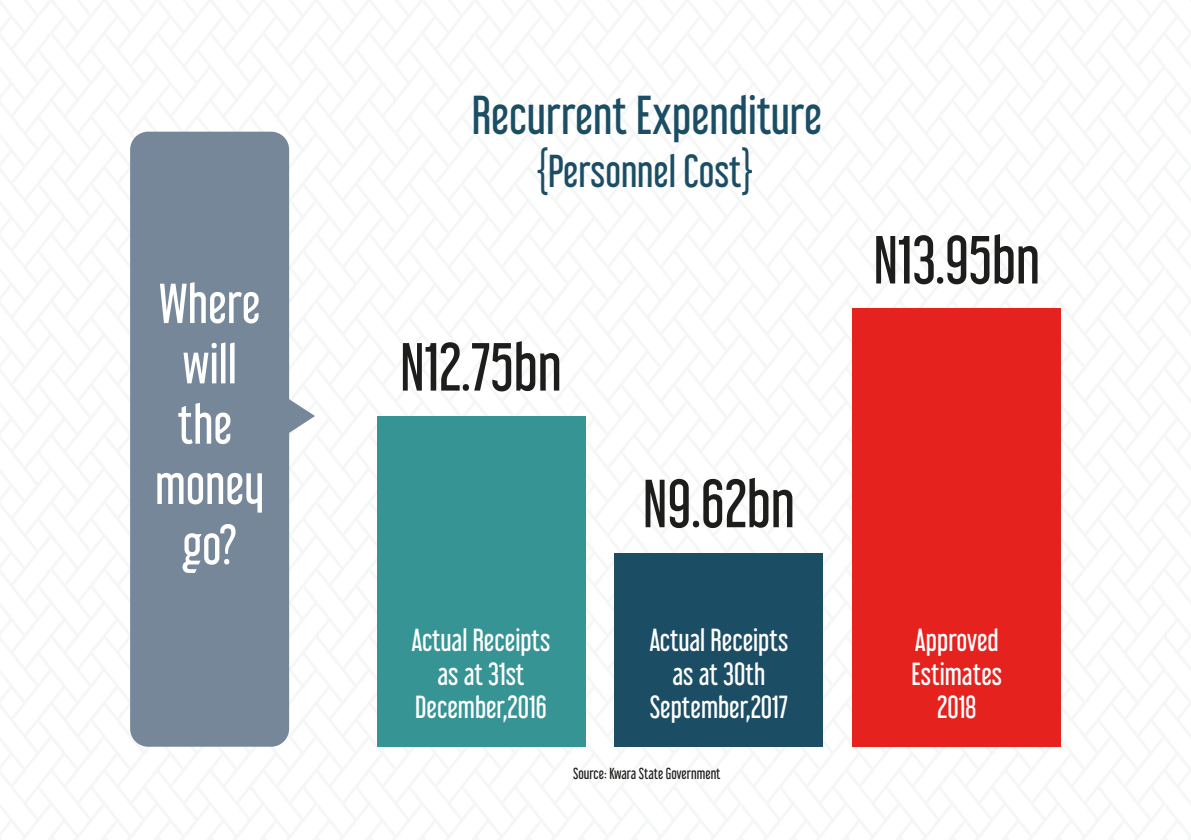
<style>
.page{position:relative;width:1191px;height:840px;background:#fff}
.page>*{position:absolute;margin:0;border:0;box-sizing:border-box;transform-origin:0 0}
.t1{font:60.6px "Libel Suit Rg";color:#1d1d1b}
.t2{font:50.2px/60.2px "Libel Suit Rg";color:#fff;text-align:center}
.t3{font:48px "Libel Suit Rg";color:#1b4e65}
.t4{font:40.4px "Libel Suit Rg";color:#1b4e65}
.t5{font:28px/33.6px "Libel Suit Rg";color:#fff;text-align:center}
.t6{font:14px "Libel Suit Rg";color:#1d1d1b}
</style>
<div class="page">
<div style="left:130px;top:132px;width:159px;height:614px;background:#758799;border-radius:18px"></div>
<svg style="left:289px;top:395px;width:26px;height:41px"></svg>
<div style="left:377px;top:416px;width:208px;height:330px;background:#369494"></div>
<div style="left:615px;top:553px;width:208px;height:193px;background:#1b4e65"></div>
<div style="left:853px;top:308px;width:208px;height:438px;background:#e5221e"></div>
<h2 class="t2" style="left:155px;top:268px;width:111px">Where will the money go?</h2>
<h3 class="t3" style="left:472px;top:76px;width:352px">Recurrent Expenditure</h3>
<h3 class="t4" style="left:536px;top:138px;width:218px">{Personnel Cost}</h3>
<h1 class="t1" style="left:400px;top:317px;width:163px">N12.75bn</h1>
<h1 class="t1" style="left:643px;top:454px;width:154px">N9.62bn</h1>
<h1 class="t1" style="left:873px;top:210px;width:168px">N13.95bn</h1>
<p class="t5" style="left:412px;top:620px;width:140px">Actual Receipts as at 31st<br>December,2016</p>
<p class="t5" style="left:649px;top:620px;width:140px">Actual Receipts as at 3Oth<br>September,2017</p>
<p class="t5" style="left:911px;top:620px;width:92px">Approved<br>Estimates<br>2018</p>
<p class="t6" style="left:573px;top:761px;width:149px">Source: Kwara State Government</p>
</div>
